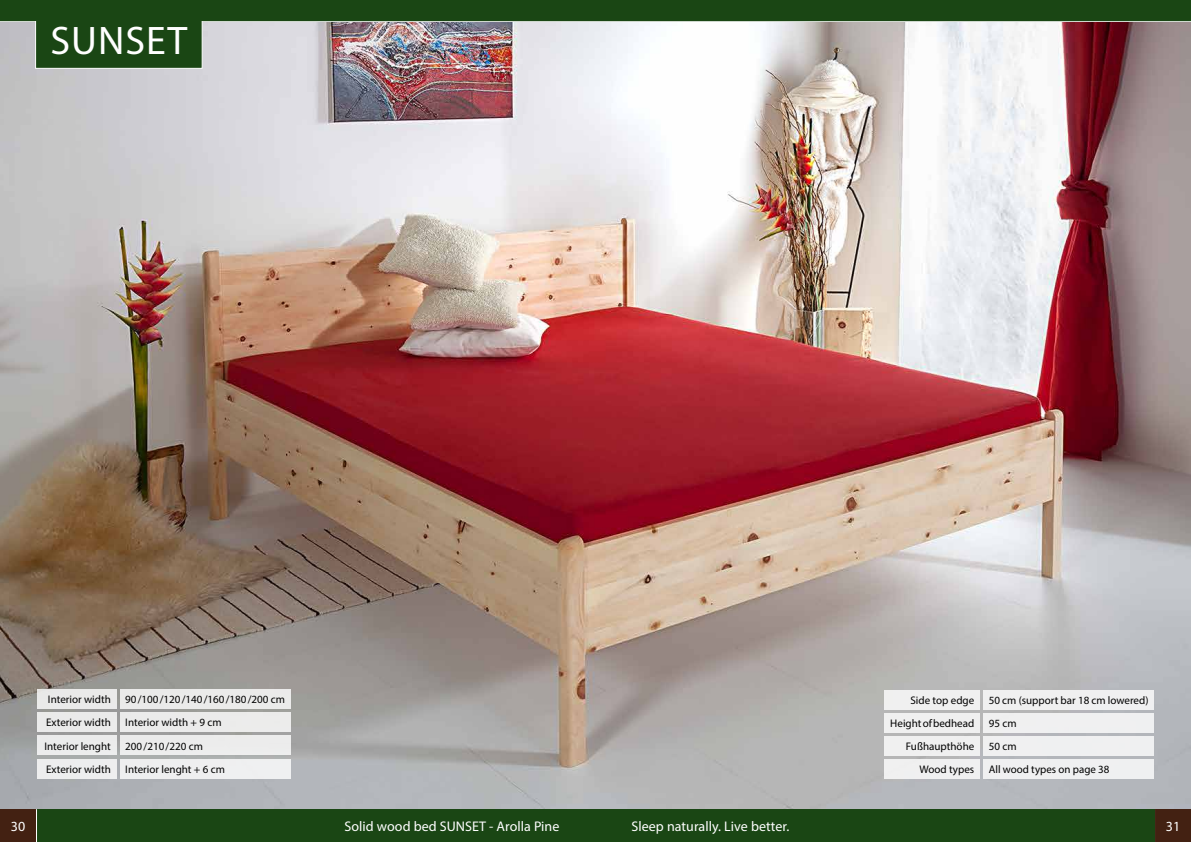
<style>
.page{position:relative;width:1191px;height:842px;background:#fff}
.page>*{position:absolute;margin:0;border:0;box-sizing:border-box;transform-origin:0 0}
.t1{font:40px "Myriad Pro";letter-spacing:.025em;color:#fff}
.t2{font:14px "Myriad Pro";letter-spacing:.005em;color:#fff}
.t3{font:11px "Myriad Pro";color:#000}
</style>
<div class="page">
<div style="left:1155px;top:809px;width:36px;height:33px;background:#432112"></div>
<div style="left:0;top:809px;width:1154px;height:33px;background:#1a4614"></div>
<div style="left:0;top:809px;width:36px;height:33px;background:#432112"></div>
<hr style="left:36px;top:809px;width:1px;height:33px;background:#fff">
<img style="left:0;top:69px;width:1191px;height:739px">
<div style="left:120px;top:689px;width:170px;height:20px;background:#ebebea"></div>
<div style="left:120px;top:736px;width:170px;height:19px;background:#ececec"></div>
<div style="left:120px;top:713px;width:170px;height:19px;background:#ebebeb"></div>
<div style="left:120px;top:759px;width:170px;height:19px;background:#efeff0"></div>
<div style="left:37px;top:689px;width:79px;height:20px;background:#eaeae9"></div>
<div style="left:37px;top:736px;width:79px;height:19px;background:#ececec"></div>
<div style="left:37px;top:713px;width:79px;height:19px;background:#eaeaea"></div>
<div style="left:37px;top:759px;width:79px;height:19px;background:#edeeef"></div>
<div style="left:983px;top:690px;width:171px;height:20px;background:#f0f0f0"></div>
<div style="left:983px;top:736px;width:171px;height:20px;background:#f0f0f1"></div>
<div style="left:983px;top:713px;width:171px;height:20px;background:#f0f0f1"></div>
<div style="left:983px;top:759px;width:171px;height:20px;background:#eff0f1"></div>
<div style="left:884px;top:690px;width:96px;height:20px;background:#f0f0f0"></div>
<div style="left:884px;top:736px;width:96px;height:20px;background:#f0f0f0"></div>
<div style="left:884px;top:713px;width:96px;height:20px;background:#f0f0f0"></div>
<div style="left:884px;top:759px;width:96px;height:20px;background:#f0f0f1"></div>
<img style="left:0;top:21px;width:1191px;height:48px">
<div style="left:0;top:0;width:1191px;height:21px;background:#1a4614"></div>
<h1 class="t1" style="left:50px;top:16px;width:138px">SUNSET</h1>
<p class="t3" style="left:48px;top:693px;width:64px">Interior width</p>
<p class="t3" style="left:44px;top:739px;width:68px">Interior lenght</p>
<p class="t3" style="left:46px;top:716px;width:66px">Exterior width</p>
<p class="t3" style="left:46px;top:762px;width:66px">Exterior width</p>
<p class="t3" style="left:125px;top:693px;width:161px">90 / 100 / 120 / 140 / 160 / 180 / 200 cm</p>
<p class="t3" style="left:125px;top:739px;width:79px">200 / 210 / 220 cm</p>
<p class="t3" style="left:125px;top:716px;width:98px">Interior width + 9 cm</p>
<p class="t3" style="left:125px;top:762px;width:101px">Interior lenght + 6 cm</p>
<p class="t3" style="left:910px;top:693px;width:65px">Side top edge</p>
<p class="t3" style="left:906px;top:740px;width:70px">Fußhaupthöhe</p>
<p class="t3" style="left:890px;top:717px;width:86px">Height of bedhead</p>
<p class="t3" style="left:919px;top:763px;width:56px">Wood types</p>
<p class="t3" style="left:988px;top:693px;width:161px">50 cm (support bar 18 cm lowered)</p>
<p class="t3" style="left:988px;top:740px;width:29px">50 cm</p>
<p class="t3" style="left:988px;top:717px;width:29px">95 cm</p>
<p class="t3" style="left:988px;top:763px;width:122px">All wood types on page 38</p>
<p class="t2" style="left:11px;top:817px;width:16px">30</p>
<p class="t2" style="left:344px;top:817px;width:216px">Solid wood bed SUNSET - Arolla Pine</p>
<p class="t2" style="left:1165px;top:817px;width:16px">31</p>
<p class="t2" style="left:631px;top:817px;width:159px">Sleep naturally. Live better.</p>
</div>
